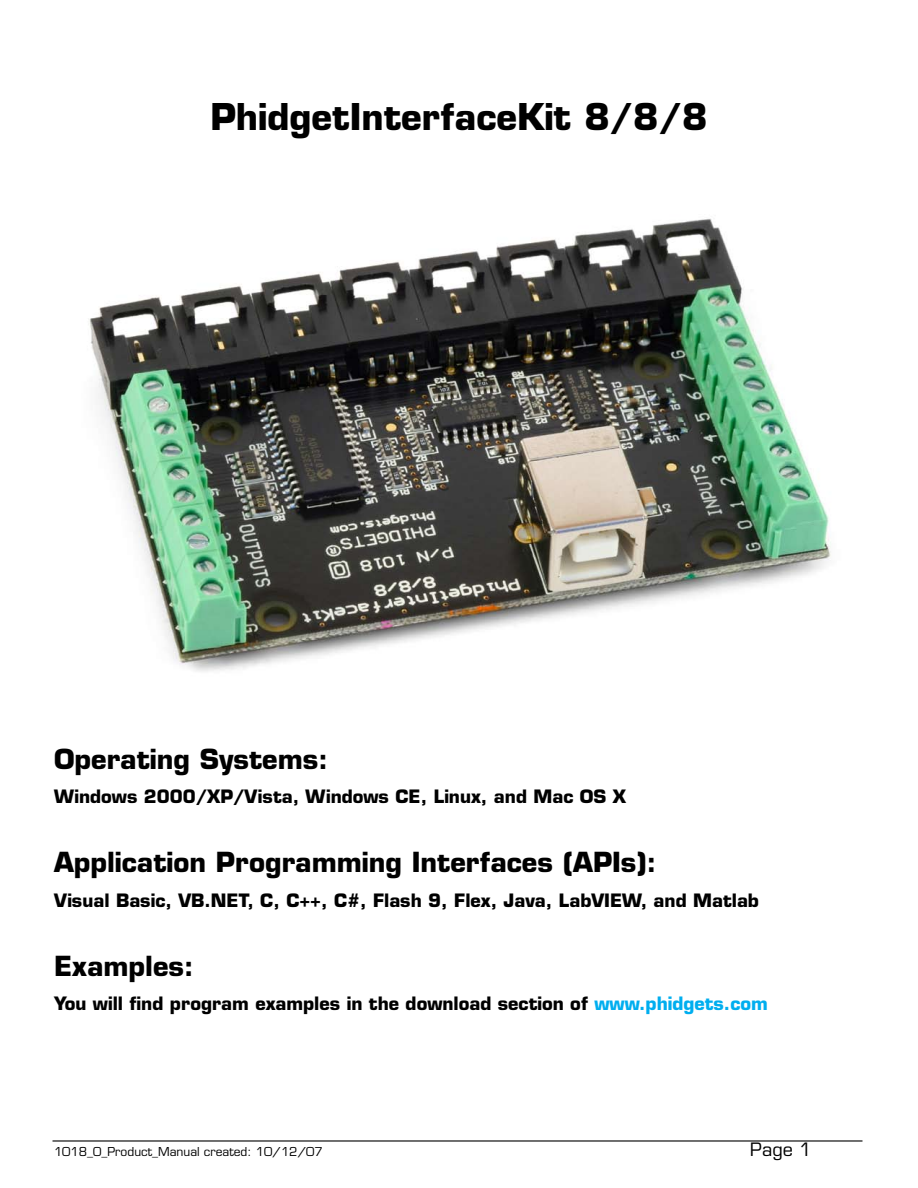
<style>
.page{position:relative;width:918px;height:1188px;background:#fff}
.page>*{position:absolute;margin:0;border:0;box-sizing:border-box;transform-origin:0 0}
.t1{font:700 36px "Eurostile";color:#000}
.t2{font:700 27px "Eurostile";color:#000}
.t3{font:700 18px "Eurostile";color:#000}
.t4{font:18px "Eurostile";color:#000}
.t5{font:12px "Eurostile";color:#000}
.s1{color:#00aeef}
</style>
<div class="page">
<hr style="left:52px;top:1140px;width:810px;height:2px;background:#000">
<img style="left:89px;top:218px;width:742px;height:454px">
<h1 class="t1" style="left:210px;top:95px;width:499px">PhidgetInterfaceKit 8/8/8</h1>
<h2 class="t2" style="left:54px;top:742px;width:276px">Operating Systems:</h2>
<p class="t3" style="left:54px;top:785px;width:574px">Windows 2000/XP/Vista, Windows CE, Linux, and Mac OS X</p>
<h2 class="t2" style="left:54px;top:845px;width:604px">Application Programming Interfaces (APIs):</h2>
<p class="t3" style="left:54px;top:889px;width:707px">Visual Basic, VB.NET, C, C++, C#, Flash 9, Flex, Java, LabVIEW, and Matlab</p>
<h2 class="t2" style="left:54px;top:949px;width:141px">Examples:</h2>
<p class="t3" style="left:54px;top:992px;width:715px">You will find program examples in the download section of <span class="s1">www.phidgets.com</span></p>
<p class="t5" style="left:54px;top:1145px;width:270px">1018_0_Product_Manual created: 10/12/07</p>
<p class="t4" style="left:750px;top:1139px;width:63px">Page 1</p>
</div>
